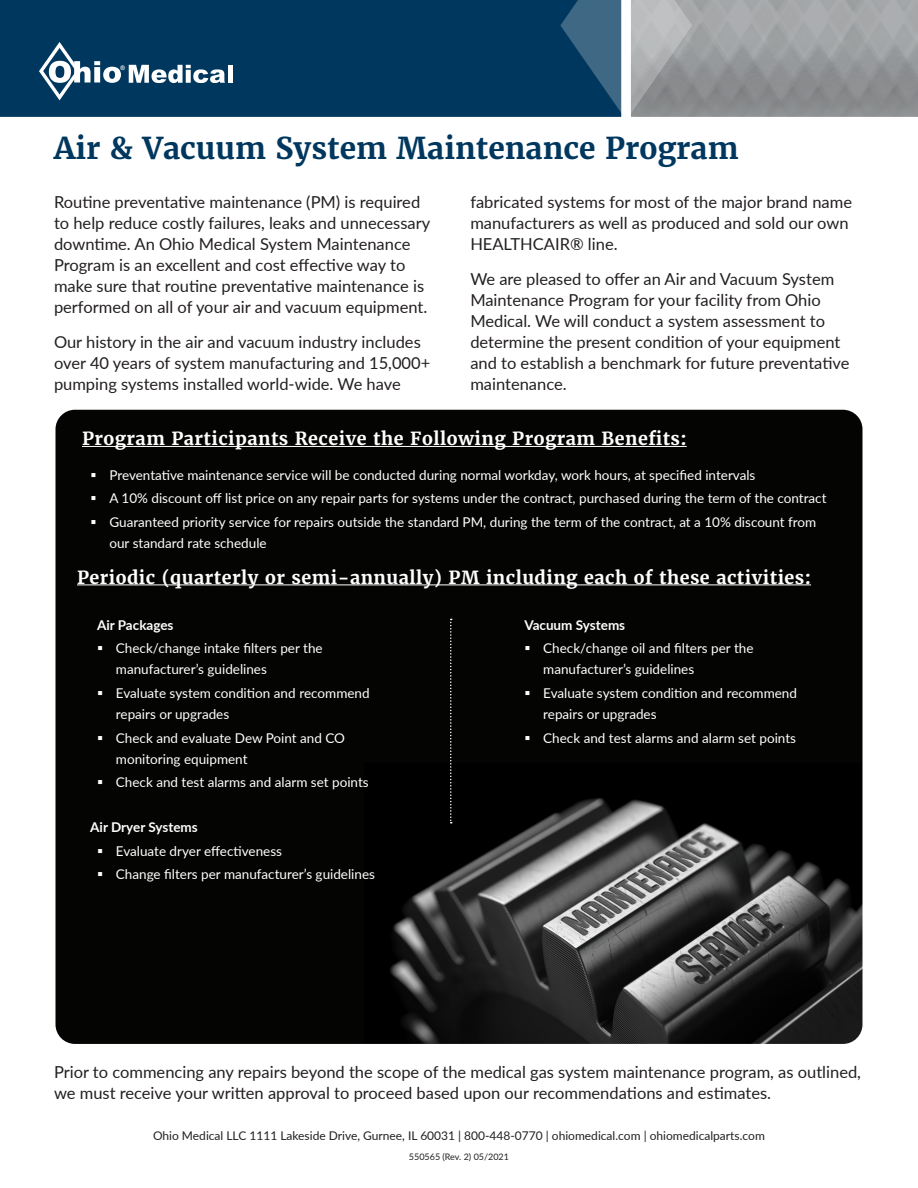
<style>
.page{position:relative;width:918px;height:1188px;background:#fff}
.page>*{position:absolute;margin:0;border:0;box-sizing:border-box;transform-origin:0 0}
.Title_Header{font:700 30px "Merriweather";color:#00375e}
.subheading{font:700 18px "Merriweather";letter-spacing:.025em;color:#fff}
.body_text_NO_BULLETS{font:16.5px/21px "Lato";color:#231f20}
.t1{font:13.5px/21px "Lato";color:#fff}
.body_text_BULLETS{font:700 13.5px "Lato";color:#fff}
.t2{font:12px "Lato";color:#231f20}
.t3{font:9px "Lato";color:#231f20}
.t4{font:700 6.15px "Arial";color:#fff}
</style>
<div class="page">
<div style="left:0;top:0;width:560px;height:117px;background:#00375e"></div>
<svg style="left:560px;top:0;width:358px;height:117px;background:#889299"></svg>
<svg style="left:129px;top:65px;width:96px;height:18px"></svg>
<div style="left:228px;top:65px;width:5px;height:18px;background:#fff"></div>
<svg style="left:39px;top:42px;width:82px;height:58px"></svg>
<div style="left:55px;top:409px;width:808px;height:636px;background:#040503;border-radius:20px"></div>
<img style="left:390px;top:798px;width:471px;height:244px">
<hr style="left:82px;top:446px;width:605px;height:1px;background:#fff">
<hr style="left:77px;top:584px;width:734px;height:1px;background:#fff">
<svg style="left:450px;top:619px;width:2px;height:204px"></svg>
<p class="t4" style="left:121px;top:64px;width:6px">®</p>
<p class="Title_Header" style="left:54px;top:129px;width:686px">Air &amp; Vacuum System Maintenance Program</p>
<p class="body_text_NO_BULLETS" style="left:54px;top:191px;width:378px">Routine preventative maintenance (PM) is required to help reduce costly failures, leaks and unnecessary downtime. An Ohio Medical System Maintenance Program is an excellent and cost effective way to make sure that routine preventative maintenance is performed on all of your air and vacuum equipment.</p>
<p class="body_text_NO_BULLETS" style="left:54px;top:330px;width:378px">Our history in the air and vacuum industry includes over 40 years of system manufacturing and 15,000+ pumping systems installed world-wide. We have</p>
<p class="body_text_NO_BULLETS" style="left:470px;top:191px;width:383px">fabricated systems for most of the major brand name manufacturers as well as produced and sold our own<br>HEALTHCAIR® line.</p>
<p class="body_text_NO_BULLETS" style="left:470px;top:267px;width:381px">We are pleased to offer an Air and Vacuum System Maintenance Program for your facility from Ohio Medical. We will conduct a system assessment to determine the present condition of your equipment and to establish a benchmark for future preventative maintenance.</p>
<p class="subheading" style="left:82px;top:427px;width:606px">Program Participants Receive the Following Program Benefits:</p>
<p class="t1" style="left:109px;top:464px;width:648px">Preventative maintenance service will be conducted during normal workday, work hours, at specified intervals</p>
<p class="t1" style="left:109px;top:487px;width:719px">A 10% discount off list price on any repair parts for systems under the contract, purchased during the term of the contract</p>
<p class="t1" style="left:109px;top:511px;width:708px">Guaranteed priority service for repairs outside the standard PM, during the term of the contract, at a 10% discount from our standard rate schedule</p>
<p class="subheading" style="left:77px;top:566px;width:736px">Periodic (quarterly or semi-annually) PM including each of these activities:</p>
<p class="body_text_BULLETS" style="left:97px;top:615px;width:78px">Air Packages</p>
<p class="t1" style="left:116px;top:637px;width:208px">Check/change intake filters per the manufacturer’s guidelines</p>
<p class="t1" style="left:116px;top:682px;width:255px">Evaluate system condition and recommend repairs or upgrades</p>
<p class="t1" style="left:116px;top:727px;width:231px">Check and evaluate Dew Point and CO monitoring equipment</p>
<p class="t1" style="left:116px;top:771px;width:254px">Check and test alarms and alarm set points</p>
<p class="body_text_BULLETS" style="left:90px;top:817px;width:109px">Air Dryer Systems</p>
<p class="t1" style="left:116px;top:840px;width:168px">Evaluate dryer effectiveness</p>
<p class="t1" style="left:116px;top:863px;width:261px">Change filters per manufacturer’s guidelines</p>
<p class="body_text_BULLETS" style="left:524px;top:615px;width:102px">Vacuum Systems</p>
<p class="t1" style="left:543px;top:637px;width:212px">Check/change oil and filters per the manufacturer’s guidelines</p>
<p class="t1" style="left:543px;top:682px;width:255px">Evaluate system condition and recommend repairs or upgrades</p>
<p class="t1" style="left:543px;top:727px;width:254px">Check and test alarms and alarm set points</p>
<p class="body_text_NO_BULLETS" style="left:54px;top:1061px;width:809px">Prior to commencing any repairs beyond the scope of the medical gas system maintenance program, as outlined, we must receive your written approval to proceed based upon our recommendations and estimates.</p>
<p class="t2" style="left:153px;top:1127px;width:613px">Ohio Medical LLC 1111 Lakeside Drive, Gurnee, IL 60031 | 800-448-0770 | ohiomedical.com | ohiomedicalparts.com</p>
<p class="t3" style="left:409px;top:1151px;width:102px">550565 (Rev. 2) 05/2021</p>
</div>
